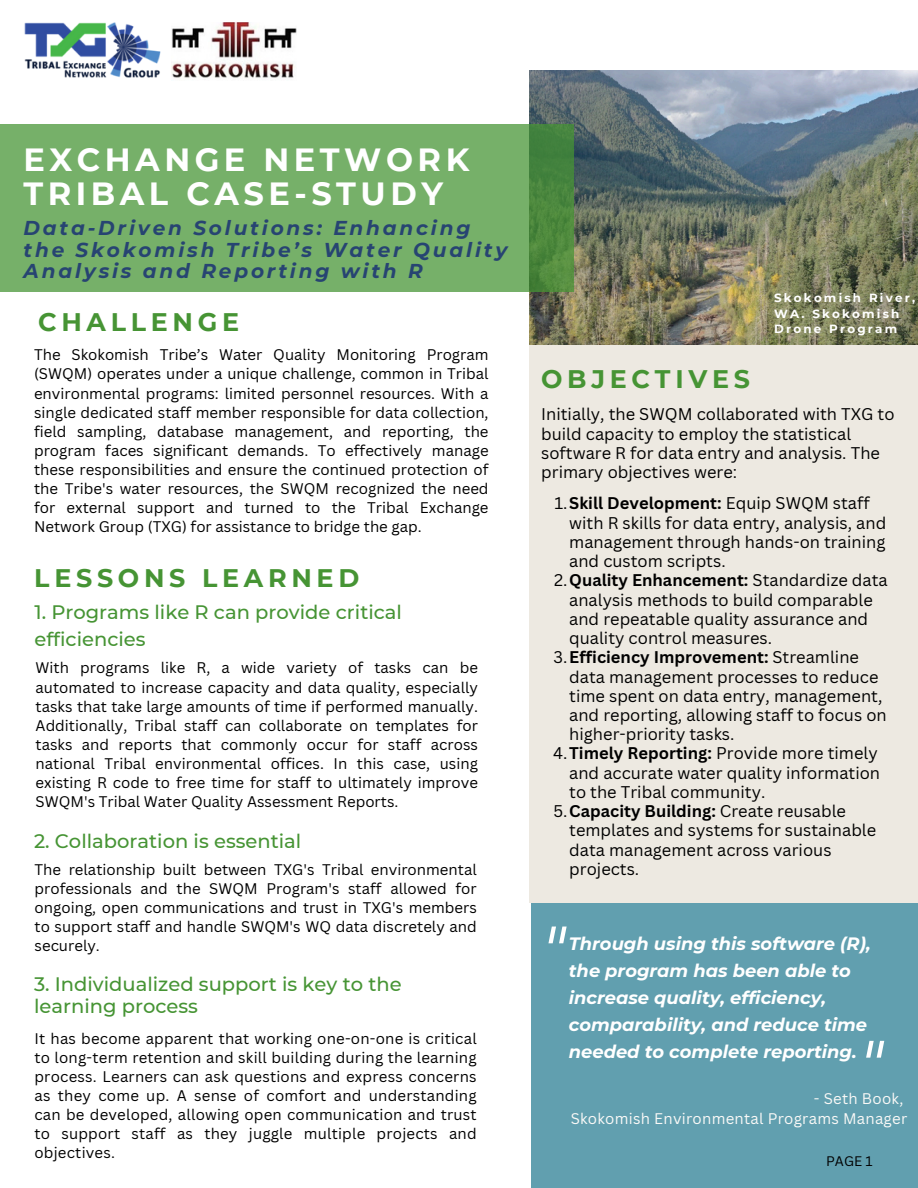
<style>
.page{position:relative;width:918px;height:1188px;background:#fff}
.page>*{position:absolute;margin:0;border:0;box-sizing:border-box;transform-origin:0 0}
.t1{font:italic 60px "IBM Plex Sans";color:#fff}
.t2{font:700 32.1px/34.3px "Montserrat";letter-spacing:.14em;color:#fff}
.t3{font:700 25.35px "Montserrat";letter-spacing:.185em;color:#469434}
.t4{font:italic 700 20.1px/21.3px "Montserrat";letter-spacing:.14em;color:#274472}
.t5{font:500 19.5px/27px "Montserrat";color:#469434}
.t6{font:italic 700 17.85px/27px "Montserrat";color:#fff}
.t7{font:16.5px/19.2px "Canva Sans";color:#000}
.t8{font:15px/19.2px "Canva Sans";color:#000;text-align:justify}
.t9{font:15px/20.2px "Canva Sans";letter-spacing:.015em;color:#faf9f7;text-align:right}
.t10{font:13.5px "Canva Sans";color:#000}
.t11{font:700 11.85px "Montserrat";letter-spacing:.185em;color:#fff}
.s1{font-weight:700}
</style>
<div class="page">
<div style="left:532px;top:796px;width:386px;height:392px;background:#619faf"></div>
<img style="left:529px;top:70px;width:389px;height:275px">
<svg style="left:0;top:124px;width:573px;height:168px;background:#72ac65"></svg>
<img style="left:24px;top:22px;width:148px;height:56px">
<img style="left:172px;top:23px;width:125px;height:55px">
<div style="left:529px;top:345px;width:389px;height:558px;background:#ede9e1"></div>
<p class="t2" style="left:24px;top:142px;width:447px">EXCHANGE NETWORK<br>TRIBAL CASE-STUDY</p>
<p class="t4" style="left:24px;top:218px;width:485px">Data-Driven Solutions: Enhancing the Skokomish Tribe’s Water Quality<br>Analysis and Reporting with R</p>
<p class="t3" style="left:38px;top:307px;width:203px">CHALLENGE</p>
<h3 class="t8" style="left:34px;top:345px;width:456px">The Skokomish Tribe’s Water Quality Monitoring Program (SWQM) operates under a unique challenge, common in Tribal environmental programs: limited personnel resources. With a single dedicated staff member responsible for data collection, field sampling, database management, and reporting, the program faces significant demands. To effectively manage these responsibilities and ensure the continued protection of the Tribe's water resources, the SWQM recognized the need for external support and turned to the Tribal Exchange Network Group (TXG) for assistance to bridge the gap.</h3>
<h3 class="t3" style="left:34px;top:563px;width:326px">LESSONS LEARNED</h3>
<p class="t5" style="left:34px;top:598px;width:369px">1. Programs like R can provide critical efficiencies</p>
<p class="t8" style="left:36px;top:658px;width:444px">With programs like R, a wide variety of tasks can be automated to increase capacity and data quality, especially tasks that take large amounts of time if performed manually.<br>Additionally, Tribal staff can collaborate on templates for tasks and reports that commonly occur for staff across national Tribal environmental offices. In this case, using existing R code to free time for staff to ultimately improve SWQM's Tribal Water Quality Assessment Reports.</p>
<p class="t5" style="left:34px;top:827px;width:269px">2. Collaboration is essential</p>
<h2 class="t8" style="left:35px;top:860px;width:444px">The relationship built between TXG's Tribal environmental professionals and the SWQM Program's staff allowed for ongoing, open communications and trust in TXG's members to support staff and handle SWQM's WQ data discretely and securely.</h2>
<h6 class="t5" style="left:34px;top:973px;width:369px;line-height:22.5px">3. Individualized support is key to the learning process</h6>
<p class="t8" style="left:34px;top:1028px;width:444px">It has become apparent that working one-on-one is critical to long-term retention and skill building during the learning process. Learners can ask questions and express concerns as they come up. A sense of comfort and understanding can be developed, allowing open communication and trust to support staff as they juggle multiple projects and objectives.</p>
<h1 class="t3" style="left:541px;top:364px;width:210px">OBJECTIVES</h1>
<h6 class="t11" style="left:774px;top:290px;width:143px">Skokomish River,</h6>
<h3 class="t11" style="left:774px;top:306px;width:127px">WA. Skokomish</h3>
<h6 class="t11" style="left:774px;top:322px;width:125px">Drone Program</h6>
<h2 class="t7" style="left:541px;top:404px;width:355px">Initially, the SWQM collaborated with TXG to build capacity to employ the statistical software R for data entry and analysis. The primary objectives were:</h2>
<h5 class="t7" style="left:569px;top:493px;width:319px;text-indent:-15px">1.<span class="s1">Skill Development:</span> Equip SWQM staff with R skills for data entry, analysis, and management through hands-on training and custom scripts.</h5>
<p class="t7" style="left:569px;top:570px;width:320px;text-indent:-15px">2.<span class="s1">Quality Enhancement:</span> Standardize data analysis methods to build comparable and repeatable quality assurance and quality control measures.</p>
<p class="t7" style="left:569px;top:647px;width:319px;text-indent:-16px">3.<span class="s1">Efficiency Improvement:</span> Streamline data management processes to reduce time spent on data entry, management, and reporting, allowing staff to focus on higher-priority tasks.</p>
<p class="t7" style="left:569px;top:743px;width:312px;text-indent:-16px">4.<span class="s1">Timely Reporting:</span> Provide more timely and accurate water quality information to the Tribal community.</p>
<p class="t7" style="left:569px;top:801px;width:309px;text-indent:-16px">5.<span class="s1">Capacity Building:</span> Create reusable templates and systems for sustainable data management across various projects.</p>
<h3 class="t1" style="left:541px;top:909px;width:26px">"</h3>
<h2 class="t6" style="left:569px;top:930px;width:304px">Through using this software (R), the program has been able to increase quality, efficiency, comparability, and reduce time needed to complete reporting.</h2>
<h6 class="t1" style="left:859px;top:1024px;width:26px">"</h6>
<h6 class="t9" style="left:571px;top:1088px;width:338px">- Seth Book,<br>Skokomish Environmental Programs Manager</h6>
<h4 class="t10" style="left:826px;top:1151px;width:48px">PAGE 1</h4>
</div>
